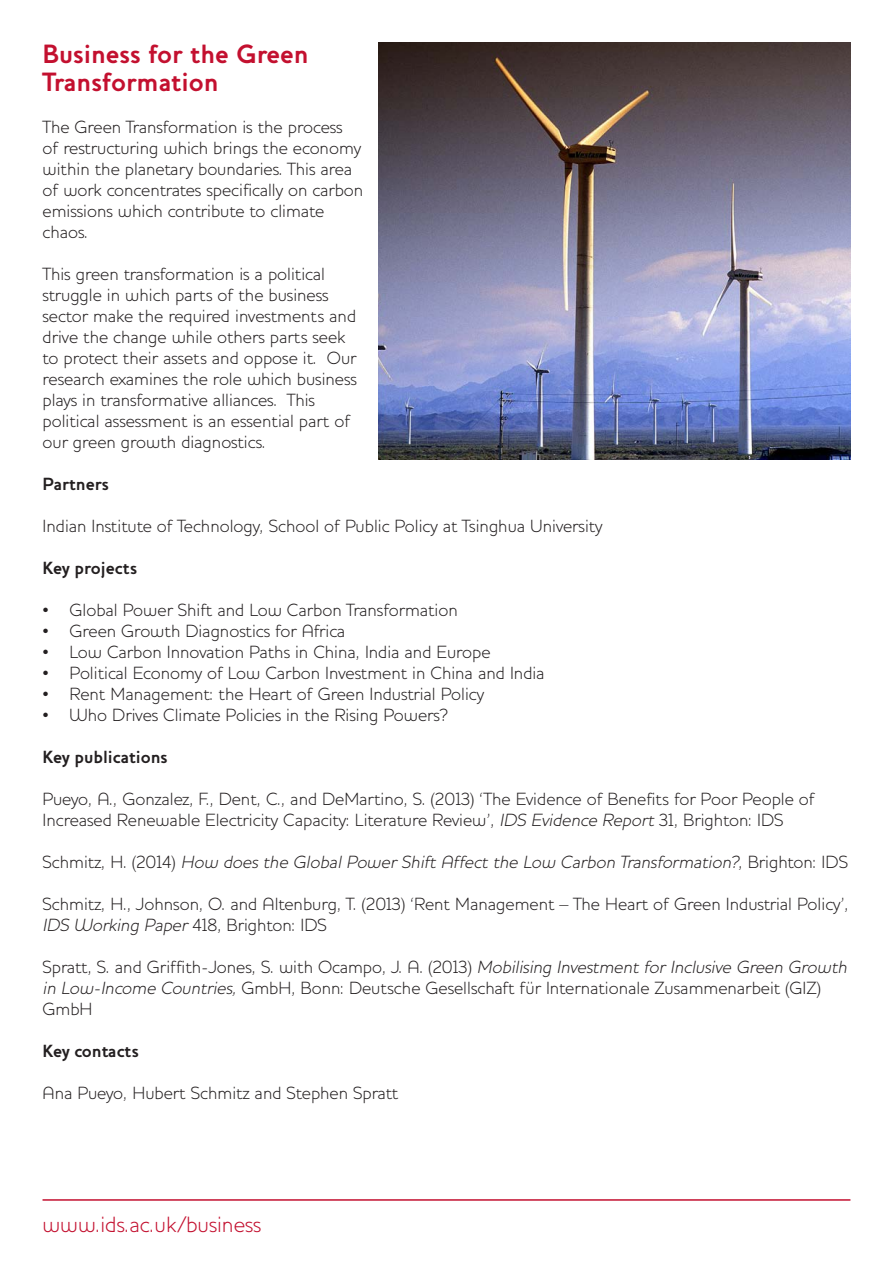
<style>
.page{position:relative;width:893px;height:1263px;background:#fff}
.page>*{position:absolute;margin:0;border:0;box-sizing:border-box;transform-origin:0 0}
.t1{font:700 27px/28.5px "Houschka";color:#c3102f}
.t2{font:300 22.5px "Houschka";color:#c3102f}
.t3{font:300 18px/21px "Houschka";color:#231f20}
.t4{font:italic 300 18px "Houschka";color:#231f20}
.t5{font:700 18px "Houschka";color:#231f20}
.s1{font-style:italic}
.s2{font-style:normal}
</style>
<div class="page">
<hr style="left:43px;top:1199px;width:807px;height:2px;background:#c3102f">
<img style="left:378px;top:43px;width:472px;height:416px">
<p class="t1" style="left:43px;top:39px;width:268px">Business for the Green<br>Transformation</p>
<p class="t3" style="left:43px;top:116px;width:322px">The Green Transformation is the process<br>of restructuring which brings the economy within the planetary boundaries. This area of work concentrates specifically on carbon emissions which contribute to climate chaos.</p>
<p class="t3" style="left:43px;top:263px;width:316px">This green transformation is a political struggle in which parts of the business sector make the required investments and drive the change while others parts seek to protect their assets and oppose it. Our research examines the role which business plays in transformative alliances. This political assessment is an essential part of our green growth diagnostics.</p>
<p class="t5" style="left:43px;top:473px;width:68px">Partners</p>
<p class="t3" style="left:43px;top:516px;width:562px">Indian Institute of Technology, School of Public Policy at Tsinghua University</p>
<p class="t5" style="left:43px;top:557px;width:96px">Key projects</p>
<p class="t3" style="left:43px;top:599px;width:417px">• Global Power Shift and Low Carbon Transformation</p>
<p class="t3" style="left:43px;top:620px;width:304px">• Green Growth Diagnostics for Africa</p>
<p class="t3" style="left:43px;top:641px;width:450px">• Low Carbon Innovation Paths in China, India and Europe</p>
<p class="t3" style="left:43px;top:662px;width:504px">• Political Economy of Low Carbon Investment in China and India</p>
<p class="t3" style="left:43px;top:683px;width:443px">• Rent Management: the Heart of Green Industrial Policy</p>
<p class="t3" style="left:43px;top:704px;width:407px">• Who Drives Climate Policies in the Rising Powers?</p>
<p class="t5" style="left:43px;top:746px;width:127px">Key publications</p>
<p class="t3" style="left:43px;top:788px;width:774px">Pueyo, A., Gonzalez, F., Dent, C., and DeMartino, S. (2013) ‘The Evidence of Benefits for Poor People of<br>Increased Renewable Electricity Capacity: Literature Review’, <span class="s1">IDS Evidence Report</span> 31, Brighton: IDS</p>
<p class="t4" style="left:43px;top:851px;width:807px"><span class="s2">S c h m i tz, H . (2 0 1 4)</span> How does the Global Power Shift Affect the Low Carbon Transformation?<span class="s2">, B r i g h to n : I D S</span></p>
<p class="t3" style="left:43px;top:893px;width:808px">Schmitz, H., Johnson, O. and Altenburg, T. (2013) ‘Rent Management – The Heart of Green Industrial Policy’,<br><span class="s1">IDS Working Paper</span> 418, Brighton: IDS</p>
<p class="t3" style="left:43px;top:956px;width:810px">Spratt, S. and Griffith-Jones, S. with Ocampo, J. A. (2013) <span class="s1">Mobilising Investment for Inclusive Green Growth in Low-Income Countries,</span> GmbH, Bonn: Deutsche Gesellschaft für Internationale Zusammenarbeit (GIZ)<br>GmbH</p>
<p class="t5" style="left:43px;top:1040px;width:98px">Key contacts</p>
<p class="t3" style="left:43px;top:1082px;width:357px">Ana Pueyo, Hubert Schmitz and Stephen Spratt</p>
<p class="t2" style="left:43px;top:1211px;width:220px">www.ids.ac.uk/business</p>
</div>
